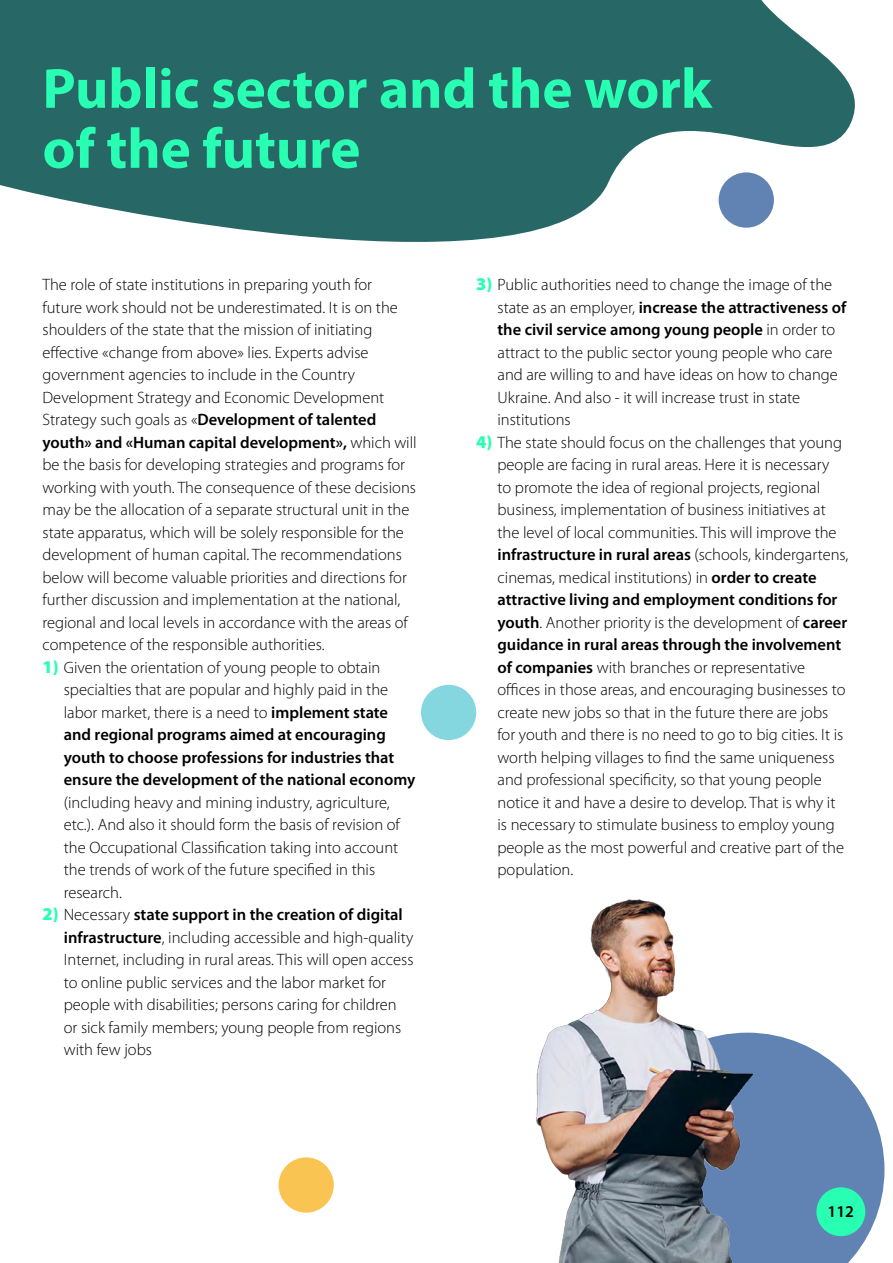
<style>
.page{position:relative;width:893px;height:1263px;background:#fff}
.page>*{position:absolute;margin:0;border:0;box-sizing:border-box;transform-origin:0 0}
.t1{font:700 57px/60px "Myriad Pro";color:#29ffb2}
.t2{font:300 16.5px/22.5px "Myriad Pro";color:#000}
.t3{font:600 16.5px/22.5px "Myriad Pro";color:#000}
.s1{font-weight:600}
.s2{font-weight:900;font-size:18px;color:#29ffb2}
.s3{font-weight:300}
</style>
<div class="page">
<svg style="left:0;top:0;width:855px;height:242px;fill:#276766"></svg>
<div style="left:279px;top:1157px;width:55px;height:56px;background:#f9c452;border-radius:50%"></div>
<div style="left:421px;top:685px;width:55px;height:55px;background:#85d7df;border-radius:50%"></div>
<div style="left:719px;top:172px;width:55px;height:56px;background:#6083b3;border-radius:50%"></div>
<svg style="left:788px;top:1039px;width:96px;height:224px;fill:#6083b3"></svg>
<img style="left:536px;top:899px;width:252px;height:364px">
<div style="left:816px;top:1187px;width:49px;height:49px;background:#29ffb2;border-radius:50%"></div>
<h1 class="t1" style="left:43px;top:59px;width:671px">Public sector and the work of the future</h1>
<p class="t2" style="left:43px;top:274px;width:376px">The role of state institutions in preparing youth for<br>future work should not be underestimated. It is on the shoulders of the state that the mission of initiating effective «change from above» lies. Experts advise government agencies to include in the Country Development Strategy and Economic Development Strategy such goals as «<span class="s1">Development of talented youth» and «Human capital development»,</span> which will be the basis for developing strategies and programs for working with youth. The consequence of these decisions may be the allocation of a separate structural unit in the state apparatus, which will be solely responsible for the development of human capital. The recommendations below will become valuable priorities and directions for further discussion and implementation at the national, regional and local levels in accordance with the areas of competence of the responsible authorities.</p>
<p class="t3" style="left:64px;top:656px;width:353px;text-indent:-21px"><span class="s2">1)</span> <span class="s3">Given the orientation of young people to obtain specialties that are popular and highly paid in the labor market, there is a need to</span> implement state and regional programs aimed at encouraging youth to choose professions for industries that ensure the development of the national economy</p>
<p class="t2" style="left:64px;top:791px;width:338px">(including heavy and mining industry, agriculture, etc.). And also it should form the basis of revision of the Occupational Classification taking into account the trends of work of the future specified in this research.</p>
<p class="t2" style="left:64px;top:904px;width:351px;text-indent:-21px"><span class="s2">2)</span> Necessary <span class="s1">state support in the creation of digital infrastructure</span>, including accessible and high-quality Internet, including in rural areas. This will open access to online public services and the labor market for people with disabilities; persons caring for children or sick family members; young people from regions with few jobs</p>
<p class="t2" style="left:497px;top:274px;width:350px;text-indent:-21px"><span class="s2">3)</span> Public authorities need to change the image of the state as an employer, <span class="s1">increase the attractiveness of the civil service among young people</span> in order to attract to the public sector young people who care and are willing to and have ideas on how to change Ukraine. And also - it will increase trust in state institutions</p>
<p class="t2" style="left:497px;top:431px;width:352px;text-indent:-21px"><span class="s2">4)</span> The state should focus on the challenges that young people are facing in rural areas. Here it is necessary<br>to promote the idea of regional projects, regional business, implementation of business initiatives at the level of local communities. This will improve the <span class="s1">infrastructure in rural areas</span> (schools, kindergartens, cinemas, medical institutions) in <span class="s1">order to create attractive living and employment conditions for youth</span>. Another priority is the development of <span class="s1">career guidance in rural areas through the involvement of companies</span> with branches or representative offices in those areas, and encouraging businesses to create new jobs so that in the future there are jobs for youth and there is no need to go to big cities. It is worth helping villages to find the same uniqueness and professional specificity, so that young people notice it and have a desire to develop. That is why it is necessary to stimulate business to employ young people as the most powerful and creative part of the population.</p>
<p class="t3" style="left:828px;top:1200px;width:28px">112</p>
</div>
